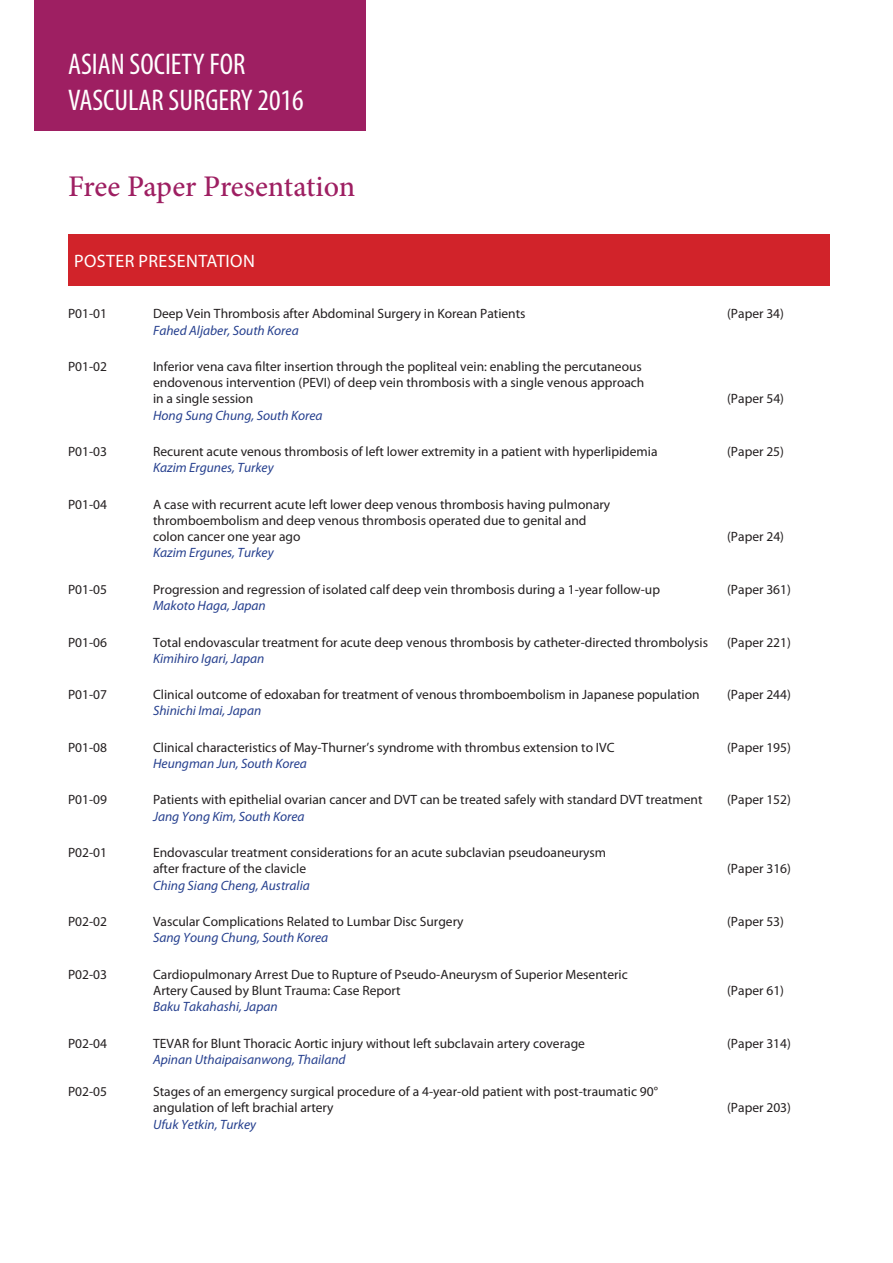
<style>
.page{position:relative;width:893px;height:1263px;background:#fff}
.page>*{position:absolute;margin:0;border:0;box-sizing:border-box;transform-origin:0 0}
.t1{font:condensed 30px/36px "Myriad Pro";color:#fff}
.t2{font:500 30px "Minion Pro";letter-spacing:-.005em;color:#9e1f62}
.t3{font:18px "Myriad Pro";letter-spacing:.02em;color:#fff}
.t4{font:13.5px/16.2px "Myriad Pro";color:#231f20}
.t5{font:italic 13.5px "Myriad Pro";color:#253f8e}
</style>
<div class="page">
<div style="left:34px;top:0;width:332px;height:131px;background:#9e1f62"></div>
<div style="left:68px;top:235px;width:761px;height:51px;background:#d1232a"></div>
<h1 class="t1" style="left:68px;top:45px;width:237px">ASIAN SOCIETY FOR<br>VASCULAR SURGERY 2016</h1>
<p class="t2" style="left:68px;top:166px;width:289px">Free Paper Presentation</p>
<p class="t3" style="left:74px;top:250px;width:182px">POSTER PRESENTATION</p>
<p class="t4" style="left:68px;top:306px;width:41px">P01-01</p>
<p class="t4" style="left:153px;top:306px;width:374px">Deep Vein Thrombosis after Abdominal Surgery in Korean Patients</p>
<p class="t4" style="left:727px;top:306px;width:58px">(Paper 34)</p>
<p class="t5" style="left:153px;top:322px;width:147px">Fahed Aljaber, South Korea</p>
<p class="t4" style="left:68px;top:358px;width:41px">P01-02</p>
<p class="t4" style="left:153px;top:358px;width:493px">Inferior vena cava filter insertion through the popliteal vein: enabling the percutaneous endovenous intervention (PEVI) of deep vein thrombosis with a single venous approach in a single session</p>
<p class="t4" style="left:727px;top:391px;width:58px">(Paper 54)</p>
<p class="t5" style="left:153px;top:407px;width:171px">Hong Sung Chung, South Korea</p>
<p class="t4" style="left:68px;top:443px;width:41px">P01-03</p>
<p class="t4" style="left:153px;top:443px;width:506px">Recurent acute venous thrombosis of left lower extremity in a patient with hyperlipidemia</p>
<p class="t4" style="left:727px;top:443px;width:58px">(Paper 25)</p>
<p class="t5" style="left:153px;top:459px;width:122px">Kazim Ergunes, Turkey</p>
<p class="t4" style="left:68px;top:496px;width:41px">P01-04</p>
<p class="t4" style="left:153px;top:496px;width:459px">A case with recurrent acute left lower deep venous thrombosis having pulmonary thromboembolism and deep venous thrombosis operated due to genital and colon cancer one year ago</p>
<p class="t4" style="left:727px;top:528px;width:58px">(Paper 24)</p>
<p class="t5" style="left:153px;top:544px;width:122px">Kazim Ergunes, Turkey</p>
<p class="t4" style="left:68px;top:581px;width:41px">P01-05</p>
<p class="t4" style="left:153px;top:581px;width:508px">Progression and regression of isolated calf deep vein thrombosis during a 1-year follow-up</p>
<p class="t4" style="left:727px;top:581px;width:65px">(Paper 361)</p>
<p class="t5" style="left:153px;top:597px;width:114px">Makoto Haga, Japan</p>
<p class="t4" style="left:68px;top:634px;width:41px">P01-06</p>
<p class="t4" style="left:153px;top:634px;width:556px">Total endovascular treatment for acute deep venous thrombosis by catheter-directed thrombolysis</p>
<p class="t4" style="left:727px;top:634px;width:65px">(Paper 221)</p>
<p class="t5" style="left:153px;top:650px;width:113px">Kimihiro Igari, Japan</p>
<p class="t4" style="left:68px;top:686px;width:41px">P01-07</p>
<p class="t4" style="left:153px;top:686px;width:548px">Clinical outcome of edoxaban for treatment of venous thromboembolism in Japanese population</p>
<p class="t4" style="left:727px;top:686px;width:65px">(Paper 244)</p>
<p class="t5" style="left:153px;top:702px;width:110px">Shinichi Imai, Japan</p>
<p class="t4" style="left:68px;top:739px;width:41px">P01-08</p>
<p class="t4" style="left:153px;top:739px;width:463px">Clinical characteristics of May-Thurner’s syndrome with thrombus extension to IVC</p>
<p class="t4" style="left:727px;top:739px;width:65px">(Paper 195)</p>
<p class="t5" style="left:153px;top:755px;width:155px">Heungman Jun, South Korea</p>
<p class="t4" style="left:68px;top:792px;width:41px">P01-09</p>
<p class="t4" style="left:153px;top:792px;width:551px">Patients with epithelial ovarian cancer and DVT can be treated safely with standard DVT treatment</p>
<p class="t4" style="left:727px;top:792px;width:65px">(Paper 152)</p>
<p class="t5" style="left:153px;top:808px;width:153px">Jang Yong Kim, South Korea</p>
<p class="t4" style="left:68px;top:844px;width:41px">P02-01</p>
<p class="t4" style="left:153px;top:844px;width:455px">Endovascular treatment considerations for an acute subclavian pseudoaneurysm after fracture of the clavicle</p>
<p class="t4" style="left:727px;top:860px;width:65px">(Paper 316)</p>
<p class="t5" style="left:153px;top:877px;width:158px">Ching Siang Cheng, Australia</p>
<p class="t4" style="left:68px;top:913px;width:41px">P02-02</p>
<p class="t4" style="left:153px;top:913px;width:312px">Vascular Complications Related to Lumbar Disc Surgery</p>
<p class="t4" style="left:727px;top:913px;width:58px">(Paper 53)</p>
<p class="t5" style="left:153px;top:929px;width:177px">Sang Young Chung, South Korea</p>
<p class="t4" style="left:68px;top:966px;width:41px">P02-03</p>
<p class="t4" style="left:153px;top:966px;width:476px">Cardiopulmonary Arrest Due to Rupture of Pseudo-Aneurysm of Superior Mesenteric<br>Artery Caused by Blunt Trauma: Case Report</p>
<p class="t4" style="left:727px;top:982px;width:58px">(Paper 61)</p>
<p class="t5" style="left:153px;top:998px;width:126px">Baku Takahashi, Japan</p>
<p class="t4" style="left:68px;top:1035px;width:41px">P02-04</p>
<p class="t4" style="left:153px;top:1035px;width:433px">TEVAR for Blunt Thoracic Aortic injury without left subclavain artery coverage</p>
<p class="t4" style="left:727px;top:1035px;width:65px">(Paper 314)</p>
<p class="t5" style="left:153px;top:1051px;width:194px">Apinan Uthaipaisanwong, Thailand</p>
<p class="t4" style="left:68px;top:1083px;width:41px">P02-05</p>
<p class="t4" style="left:153px;top:1083px;width:506px">Stages of an emergency surgical procedure of a 4-year-old patient with post-traumatic 90° angulation of left brachial artery</p>
<p class="t4" style="left:727px;top:1099px;width:65px">(Paper 203)</p>
<p class="t5" style="left:153px;top:1116px;width:105px">Ufuk Yetkin, Turkey</p>
</div>
